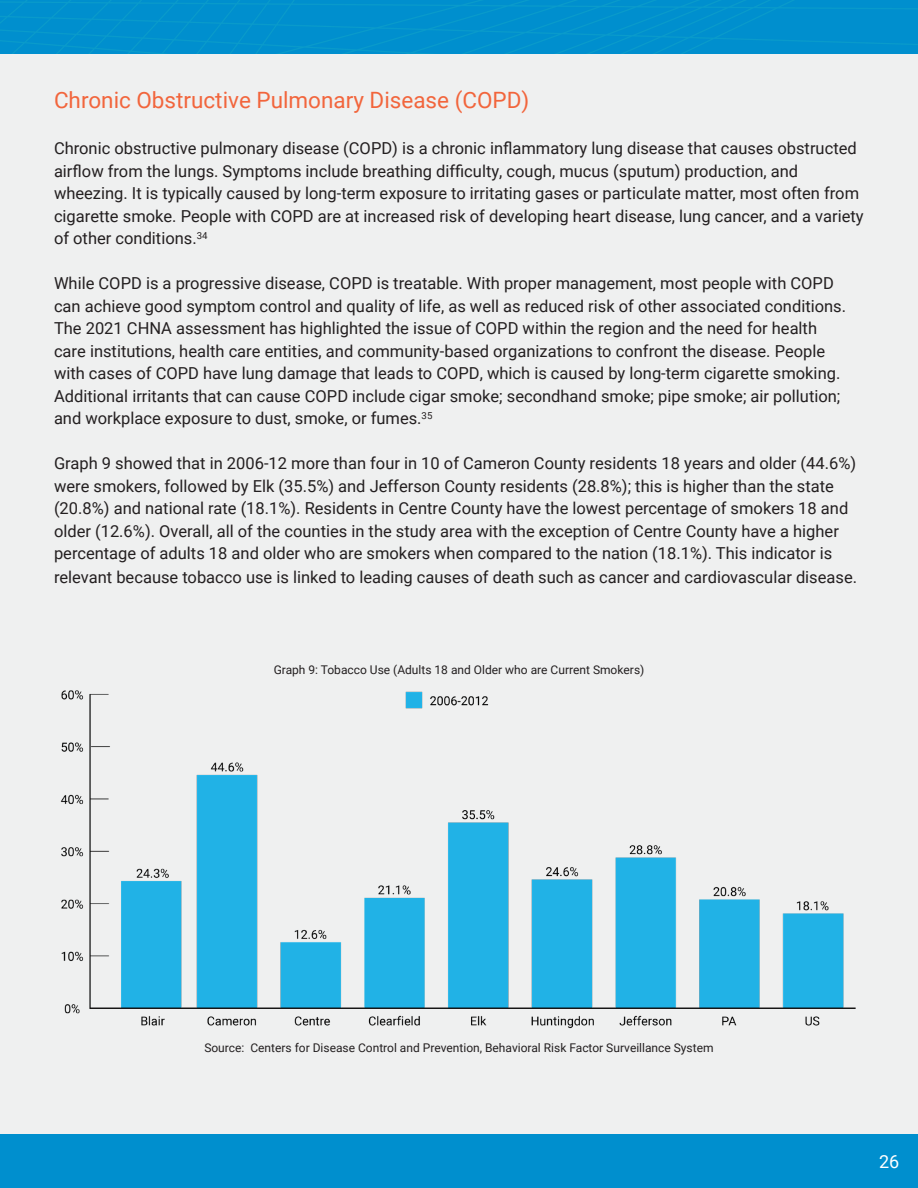
<style>
.page{position:relative;width:918px;height:1188px;background:#eff0f0}
.page>*{position:absolute;margin:0;border:0;box-sizing:border-box;transform-origin:0 0}
.t1{font:22.5px "Roboto";color:#f2653c}
.t2{font:18px "Roboto";color:#fff}
.t3{font:16.5px/22.5px "Roboto";color:#231f20}
.t4{font:12px "Roboto";color:#231f20}
</style>
<div class="page">
<div style="left:0;top:1134px;width:918px;height:54px;background:#008fce"></div>
<img style="left:60px;top:690px;width:796px;height:339px">
<img style="left:0;top:0;width:918px;height:54px">
<p class="t1" style="left:54px;top:84px;width:477px">Chronic Obstructive Pulmonary Disease (COPD)</p>
<p class="t3" style="left:54px;top:136px;width:811px">Chronic obstructive pulmonary disease (COPD) is a chronic inflammatory lung disease that causes obstructed airflow from the lungs. Symptoms include breathing difficulty, cough, mucus (sputum) production, and wheezing. It is typically caused by long-term exposure to irritating gases or particulate matter, most often from cigarette smoke. People with COPD are at increased risk of developing heart disease, lung cancer, and a variety of other conditions.<sup>34</sup></p>
<p class="t3" style="left:54px;top:271px;width:794px">While COPD is a progressive disease, COPD is treatable. With proper management, most people with COPD can achieve good symptom control and quality of life, as well as reduced risk of other associated conditions.<br>The 2021 CHNA assessment has highlighted the issue of COPD within the region and the need for health care institutions, health care entities, and community-based organizations to confront the disease. People with cases of COPD have lung damage that leads to COPD, which is caused by long-term cigarette smoking.<br>Additional irritants that can cause COPD include cigar smoke; secondhand smoke; pipe smoke; air pollution; and workplace exposure to dust, smoke, or fumes.<sup>35</sup></p>
<p class="t3" style="left:54px;top:451px;width:804px">Graph 9 showed that in 2006-12 more than four in 10 of Cameron County residents 18 years and older (44.6%) were smokers, followed by Elk (35.5%) and Jefferson County residents (28.8%); this is higher than the state (20.8%) and national rate (18.1%). Residents in Centre County have the lowest percentage of smokers 18 and older (12.6%). Overall, all of the counties in the study area with the exception of Centre County have a higher percentage of adults 18 and older who are smokers when compared to the nation (18.1%). This indicator is</p>
<p class="t3" style="left:54px;top:565px;width:805px">relevant because tobacco use is linked to leading causes of death such as cancer and cardiovascular disease.</p>
<p class="t4" style="left:274px;top:661px;width:372px">Graph 9: Tobacco Use (Adults 18 and Older who are Current Smokers)</p>
<p class="t4" style="left:204px;top:1040px;width:511px">Source: Centers for Disease Control and Prevention, Behavioral Risk Factor Surveillance System</p>
<p class="t2" style="left:879px;top:1149px;width:22px">26</p>
</div>
